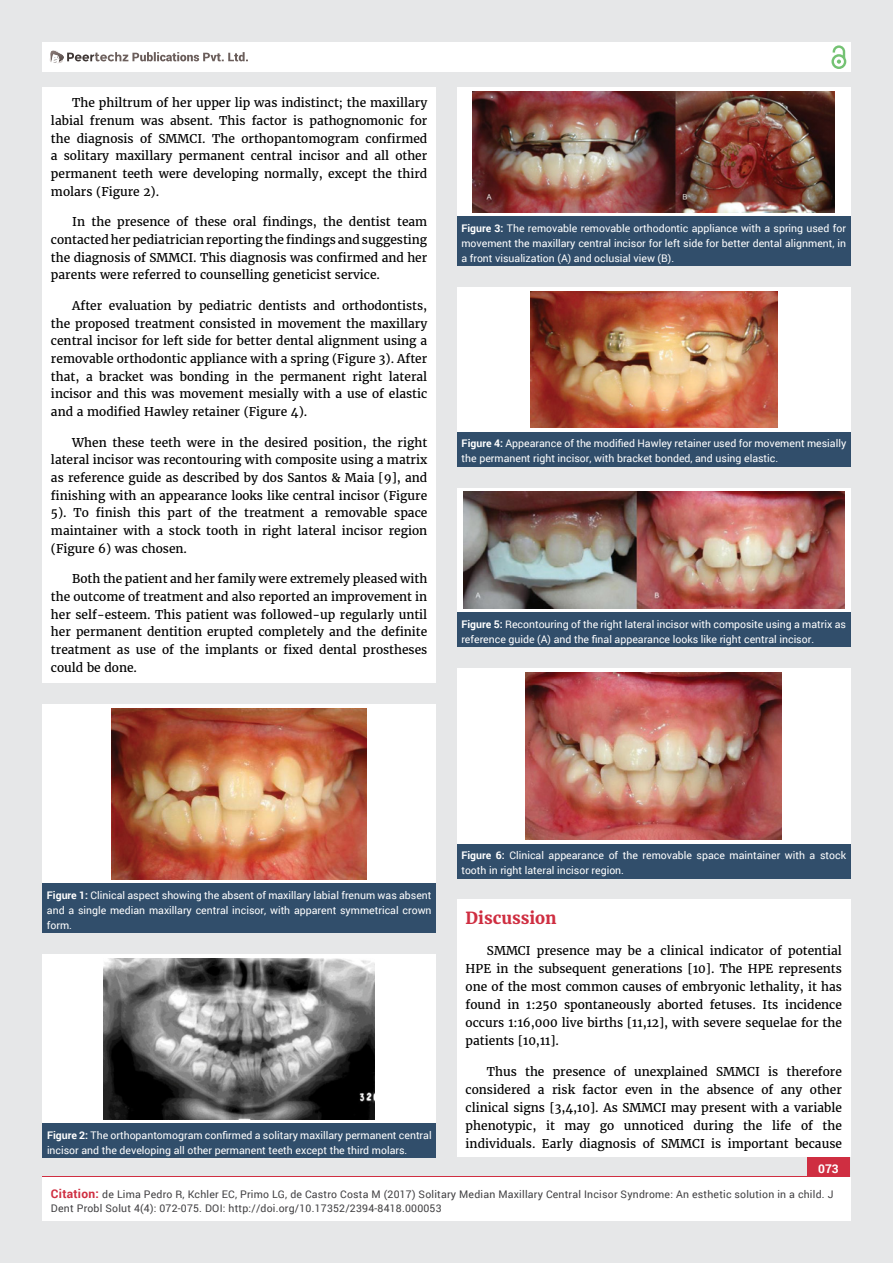
<style>
.page{position:relative;width:893px;height:1263px;background:#e6e7e8}
.page>*{position:absolute;margin:0;border:0;box-sizing:border-box;transform-origin:0 0}
.t1{font:700 16.5px "Merriweather";color:#cf2e41}
.t2{font:12px/17.7px "Merriweather";color:#000;text-align:justify}
.t3{font:700 12px "Roboto";color:#fff}
.t4{font:10.5px/15px "Roboto";color:#fff}
.t5{font:10.5px/13.5px "Roboto";letter-spacing:.02em;color:#414042}
.s1{font-weight:700}
.s2{font-weight:700;font-size:12px;color:#cf2e41}
</style>
<div class="page">
<div style="left:42px;top:43px;width:808px;height:29px;background:#fff"></div>
<div style="left:831px;top:54px;width:15px;height:15px;border:2px solid #74c273;border-radius:50%"></div>
<svg style="left:831px;top:45px;width:15px;height:19px"></svg>
<div style="left:807px;top:1157px;width:43px;height:50px;background:#cf2e41"></div>
<svg style="left:49px;top:50px;width:199px;height:14px"></svg>
<div style="left:42px;top:1177px;width:808px;height:43px;background:#fff"></div>
<div style="left:42px;top:87px;width:394px;height:596px;background:#fff"></div>
<div style="left:457px;top:900px;width:393px;height:257px;background:#fff"></div>
<div style="left:43px;top:704px;width:393px;height:180px;background:#fff"></div>
<div style="left:43px;top:884px;width:393px;height:49px;background:#314e6b"></div>
<img style="left:112px;top:708px;width:255px;height:171px">
<div style="left:43px;top:954px;width:393px;height:169px;background:#fff"></div>
<div style="left:43px;top:1123px;width:393px;height:35px;background:#314e6b"></div>
<img style="left:104px;top:959px;width:271px;height:160px">
<div style="left:457px;top:87px;width:393px;height:129px;background:#fff"></div>
<div style="left:457px;top:216px;width:393px;height:50px;background:#314e6b"></div>
<img style="left:473px;top:91px;width:361px;height:121px">
<div style="left:457px;top:287px;width:393px;height:145px;background:#fff"></div>
<div style="left:457px;top:432px;width:393px;height:34px;background:#314e6b"></div>
<img style="left:530px;top:291px;width:247px;height:137px">
<svg style="left:457px;top:488px;width:393px;height:124px;fill:#fff"></svg>
<div style="left:457px;top:612px;width:393px;height:35px;background:#314e6b"></div>
<img style="left:463px;top:492px;width:381px;height:116px">
<div style="left:457px;top:668px;width:393px;height:176px;background:#fff"></div>
<div style="left:457px;top:844px;width:393px;height:34px;background:#314e6b"></div>
<img style="left:526px;top:672px;width:255px;height:168px">
<p class="t2" style="left:51px;top:94px;width:378px;text-indent:21px">The philtrum of her upper lip was indistinct; the maxillary labial frenum was absent. This factor is pathognomonic for the diagnosis of SMMCI. The orthopantomogram confirmed a solitary maxillary permanent central incisor and all other permanent teeth were developing normally, except the third molars (Figure 2).</p>
<p class="t2" style="left:51px;top:213px;width:378px;text-indent:21px">In the presence of these oral findings, the dentist team contacted her pediatrician reporting the findings and suggesting the diagnosis of SMMCI. This diagnosis was confirmed and her parents were referred to counselling geneticist service.</p>
<p class="t2" style="left:51px;top:297px;width:378px;text-indent:21px">After evaluation by pediatric dentists and orthodontists, the proposed treatment consisted in movement the maxillary central incisor for left side for better dental alignment using a removable orthodontic appliance with a spring (Figure 3). After that, a bracket was bonding in the permanent right lateral incisor and this was movement mesially with a use of elastic and a modified Hawley retainer (Figure 4).</p>
<p class="t2" style="left:51px;top:433px;width:378px;text-indent:21px">When these teeth were in the desired position, the right lateral incisor was recontouring with composite using a matrix as reference guide as described by dos Santos &amp; Maia [9], and finishing with an appearance looks like central incisor (Figure 5). To finish this part of the treatment a removable space maintainer with a stock tooth in right lateral incisor region (Figure 6) was chosen.</p>
<p class="t2" style="left:51px;top:570px;width:378px;text-indent:21px">Both the patient and her family were extremely pleased with the outcome of treatment and also reported an improvement in her self-esteem. This patient was followed-up regularly until her permanent dentition erupted completely and the definite treatment as use of the implants or fixed dental prostheses could be done.</p>
<p class="t4" style="left:461px;top:220px;width:386px;text-align:justify"><span class="s1">Figure 3:</span> The removable removable orthodontic appliance with a spring used for movement the maxillary central incisor for left side for better dental alignment, in a front visualization (A) and oclusial view (B).</p>
<p class="t4" style="left:462px;top:436px;width:386px"><span class="s1">Figure 4:</span> Appearance of the modified Hawley retainer used for movement mesially the permanent right incisor, with bracket bonded, and using elastic.</p>
<p class="t4" style="left:461px;top:616px;width:386px"><span class="s1">Figure 5:</span> Recontouring of the right lateral incisor with composite using a matrix as reference guide (A) and the final appearance looks like right central incisor.</p>
<p class="t4" style="left:47px;top:887px;width:386px;text-align:justify"><span class="s1">Figure 1:</span> Clinical aspect showing the absent of maxillary labial frenum was absent and a single median maxillary central incisor, with apparent symmetrical crown form.</p>
<p class="t4" style="left:47px;top:1127px;width:386px"><span class="s1">Figure 2:</span> The orthopantomogram confirmed a solitary maxillary permanent central incisor and the developing all other permanent teeth except the third molars.</p>
<p class="t4" style="left:461px;top:847px;width:386px"><span class="s1">Figure 6:</span> Clinical appearance of the removable space maintainer with a stock tooth in right lateral incisor region.</p>
<h1 class="t1" style="left:466px;top:908px;width:93px">Discussion</h1>
<p class="t2" style="left:466px;top:942px;width:378px;text-indent:21px">SMMCI presence may be a clinical indicator of potential HPE in the subsequent generations [10]. The HPE represents one of the most common causes of embryonic lethality, it has found in 1:250 spontaneously aborted fetuses. Its incidence occurs 1:16,000 live births [11,12], with severe sequelae for the patients [10,11].</p>
<p class="t2" style="left:466px;top:1063px;width:378px;text-indent:21px">Thus the presence of unexplained SMMCI is therefore considered a risk factor even in the absence of any other clinical signs [3,4,10]. As SMMCI may present with a variable phenotypic, it may go unnoticed during the life of the individuals. Early diagnosis of SMMCI is important because</p>
<p class="t3" style="left:818px;top:1161px;width:22px">073</p>
<p class="t5" style="left:51px;top:1188px;width:784px"><span class="s2">Citation:</span> de Lima Pedro R, Kchler EC, Primo LG, de Castro Costa M (2017) Solitary Median Maxillary Central Incisor Syndrome: An esthetic solution in a child. J<br>Dent Probl Solut 4(4): 072-075. DOI: http://doi.org/10.17352/2394-8418.000053</p>
</div>
